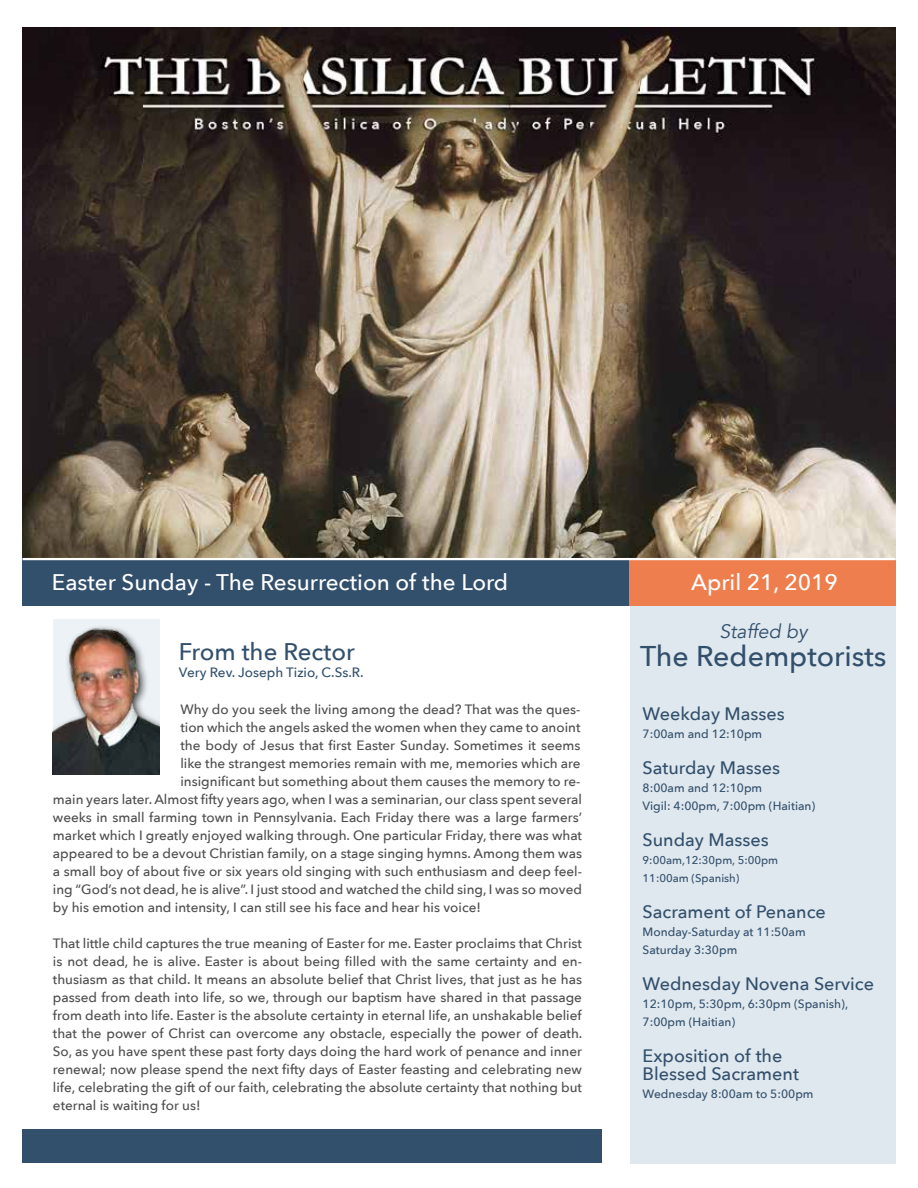
<style>
.page{position:relative;width:918px;height:1188px;background:#fff}
.page>*{position:absolute;margin:0;border:0;box-sizing:border-box;transform-origin:0 0}
.t1{font:500 28.5px "Avenir Next";color:#324f6b}
.t2{font:500 24px "Avenir Next";color:#324f6b}
.t3{font:500 22.5px "Avenir Next";color:#fff}
.t4{font:italic 19.5px "Avenir";color:#324f6b}
.t5{font:500 18px/18px "Avenir Next";color:#324f6b}
.t6{font:500 13.5px/18px "Avenir Next";color:#4d4d4f;text-align:justify}
.t7{font:500 13.5px "Avenir Next";color:#324f6b}
.t8{font:500 12px/18px "Avenir Next";color:#324f6b}
.t9{font:500 11.25px/18px "Avenir Next";color:#324f6b}
</style>
<div class="page">
<img style="left:22px;top:27px;width:873px;height:531px">
<div style="left:22px;top:558px;width:607px;height:48px;background:#324f6b"></div>
<div style="left:629px;top:560px;width:267px;height:46px;background:#ee7e4d"></div>
<hr style="left:22px;top:558px;width:874px;height:2px;background:#fff">
<div style="left:22px;top:1129px;width:580px;height:34px;background:#324f6b"></div>
<div style="left:630px;top:607px;width:265px;height:557px;background:#dde6ee"></div>
<div style="left:53px;top:619px;width:106px;height:151px;background:#edf2f6"></div>
<img style="left:53px;top:626px;width:106px;height:148px">
<h3 class="t3" style="left:52px;top:563px;width:458px">Easter Sunday - The Resurrection of the Lord</h3>
<h3 class="t3" style="left:691px;top:563px;width:148px">April 21, 2019</h3>
<h2 class="t2" style="left:179px;top:632px;width:177px">From the Rector</h2>
<p class="t7" style="left:179px;top:660px;width:186px">Very Rev. Joseph Tizio, C.Ss.R.</p>
<p class="t6" style="left:180px;top:700px;width:402px">Why do you seek the living among the dead? That was the ques-</p>
<p class="t6" style="left:180px;top:718px;width:402px">tion which the angels asked the women when they came to anoint</p>
<p class="t6" style="left:180px;top:736px;width:402px">the body of Jesus that first Easter Sunday. Sometimes it seems</p>
<p class="t6" style="left:180px;top:754px;width:402px">like the strangest memories remain with me, memories which are</p>
<p class="t6" style="left:180px;top:772px;width:402px">insignificant but something about them causes the memory to re-</p>
<p class="t6" style="left:53px;top:790px;width:531px">main years later. Almost fifty years ago, when I was a seminarian, our class spent several</p>
<p class="t6" style="left:53px;top:808px;width:531px">weeks in small farming town in Pennsylvania. Each Friday there was a large farmers’</p>
<p class="t6" style="left:53px;top:826px;width:531px">market which I greatly enjoyed walking through. One particular Friday, there was what</p>
<p class="t6" style="left:53px;top:844px;width:531px">appeared to be a devout Christian family, on a stage singing hymns. Among them was</p>
<p class="t6" style="left:53px;top:862px;width:531px">a small boy of about five or six years old singing with such enthusiasm and deep feel-</p>
<p class="t6" style="left:53px;top:880px;width:531px">ing “God’s not dead, he is alive”. I just stood and watched the child sing, I was so moved</p>
<p class="t6" style="left:53px;top:898px;width:429px">by his emotion and intensity, I can still see his face and hear his voice!</p>
<p class="t6" style="left:53px;top:934px;width:531px">That little child captures the true meaning of Easter for me. Easter proclaims that Christ is not dead, he is alive. Easter is about being filled with the same certainty and en&shy;thusiasm as that child. It means an absolute belief that Christ lives, that just as he has passed from death into life, so we, through our baptism have shared in that passage from death into life. Easter is the absolute certainty in eternal life, an unshakable belief that the power of Christ can overcome any obstacle, especially the power of death.<br>So, as you have spent these past forty days doing the hard work of penance and inner renewal; now please spend the next fifty days of Easter feasting and celebrating new life, celebrating the gift of our faith, celebrating the absolute certainty that nothing but eternal is waiting for us!</p>
<h3 class="t4" style="left:719px;top:619px;width:90px">Staffed by</h3>
<h1 class="t1" style="left:640px;top:632px;width:248px">The Redemptorists</h1>
<h3 class="t5" style="left:643px;top:704px;width:144px">Weekday Masses</h3>
<p class="t8" style="left:643px;top:724px;width:121px">7:00am and 12:10pm</p>
<h3 class="t5" style="left:643px;top:758px;width:139px">Saturday Masses</h3>
<p class="t8" style="left:643px;top:778px;width:174px">8:00am and 12:10pm<br>Vigil: 4:00pm, 7:00pm (Haitian)</p>
<h3 class="t5" style="left:643px;top:830px;width:128px">Sunday Masses</h3>
<p class="t9" style="left:643px;top:851px;width:137px">9:00am,12:30pm, 5:00pm<br>11:00am (Spanish)</p>
<h3 class="t5" style="left:643px;top:902px;width:185px">Sacrament of Penance</h3>
<p class="t8" style="left:643px;top:922px;width:165px">Monday-Saturday at 11:50am<br>Saturday 3:30pm</p>
<h3 class="t5" style="left:643px;top:974px;width:233px">Wednesday Novena Service</h3>
<p class="t8" style="left:643px;top:994px;width:207px">12:10pm, 5:30pm, 6:30pm (Spanish),<br>7:00pm (Haitian)</p>
<h3 class="t5" style="left:643px;top:1046px;width:158px">Exposition of the<br>Blessed Sacrament</h3>
<p class="t8" style="left:643px;top:1084px;width:172px">Wednesday 8:00am to 5:00pm</p>
</div>
